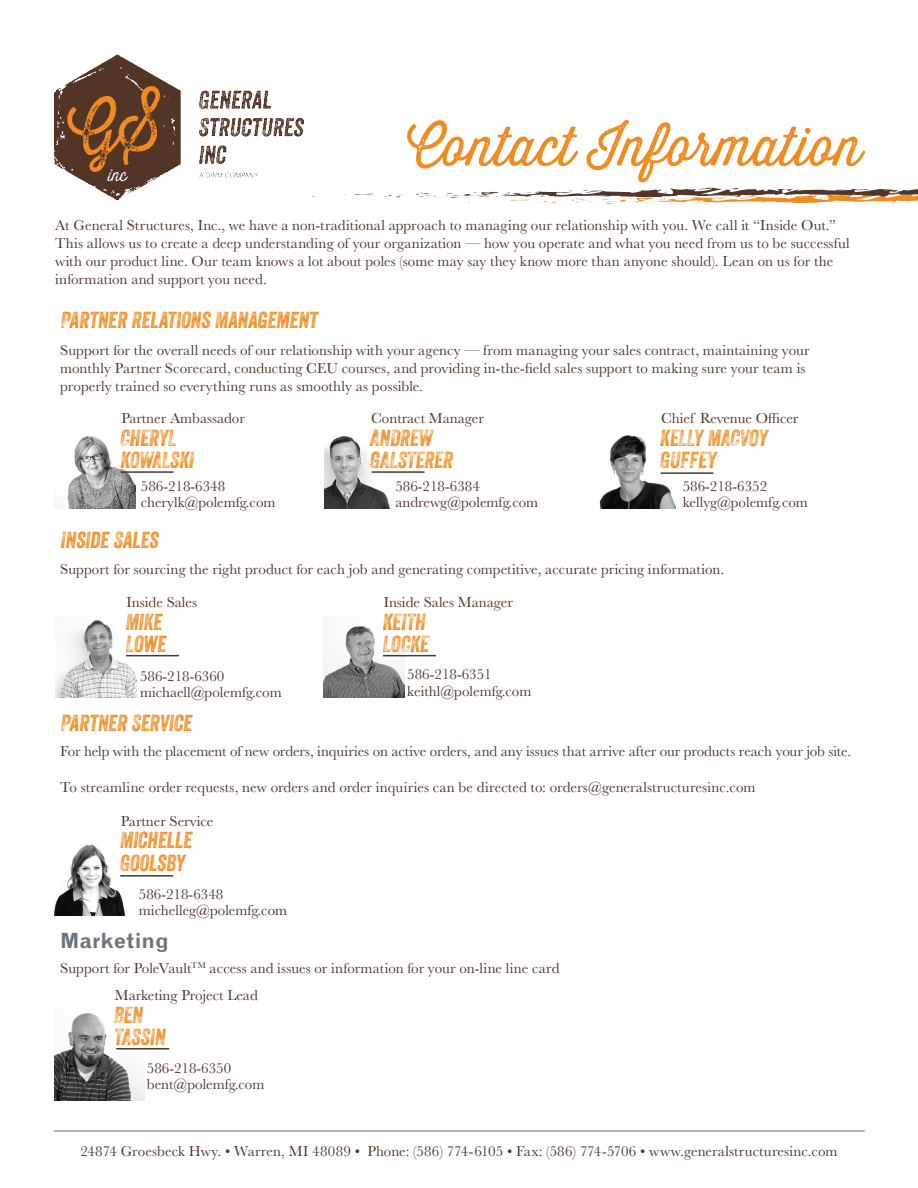
<style>
.page{position:relative;width:918px;height:1188px;background:#fff}
.page>*{position:absolute;margin:0;border:0;box-sizing:border-box;transform-origin:0 0}
.t1{font:54px "Thirsty Rough Lt One";letter-spacing:.01em;color:#f08b21}
.t2{font:italic 22.5px/22.5px "Veneer Three";color:#f08b21}
.t3{font:700 21px "Grotesque MT Std";letter-spacing:.005em;color:#6a747b}
.t4{font:15px/16.5px "Baskerville";color:#503528}
</style>
<div class="page">
<hr style="left:54px;top:1131px;width:811px;height:1px;background:#5a6670">
<svg style="left:354px;top:193px;width:20px;height:2px"></svg>
<svg style="left:384px;top:195px;width:18px;height:3px"></svg>
<svg style="left:416px;top:187px;width:502px;height:17px"></svg>
<img style="left:54px;top:54px;width:250px;height:146px">
<img style="left:55px;top:844px;width:71px;height:71px">
<img style="left:56px;top:620px;width:81px;height:77px">
<img style="left:54px;top:1013px;width:90px;height:87px">
<img style="left:323px;top:626px;width:81px;height:71px">
<img style="left:324px;top:436px;width:67px;height:73px">
<img style="left:599px;top:435px;width:76px;height:74px">
<img style="left:54px;top:436px;width:81px;height:73px">
<hr style="left:383px;top:655px;width:53px;height:1px;background:#503528">
<hr style="left:126px;top:655px;width:53px;height:1px;background:#503528">
<hr style="left:120px;top:875px;width:53px;height:2px;background:#503528">
<hr style="left:116px;top:1048px;width:53px;height:2px;background:#503528">
<hr style="left:372px;top:471px;width:53px;height:2px;background:#503528">
<hr style="left:121px;top:471px;width:53px;height:2px;background:#503528">
<hr style="left:661px;top:472px;width:53px;height:2px;background:#503528">
<h1 class="t1" style="left:407px;top:108px;width:457px">Contact Information</h1>
<p class="t4" style="left:55px;top:217px;width:796px;line-height:18px">At General Structures, Inc., we have a non-traditional approach to managing our relationship with you. We call it “Inside Out.” This allows us to create a deep understanding of your organization — how you operate and what you need from us to be successful with our product line. Our team knows a lot about poles (some may say they know more than anyone should). Lean on us for the information and support you need.</p>
<h2 class="t2" style="left:60px;top:309px;width:259px">PARTNER RELATIONS MANAGEMENT</h2>
<p class="t4" style="left:60px;top:342px;width:751px;line-height:18px">Support for the overall needs of our relationship with your agency — from managing your sales contract, maintaining your monthly Partner Scorecard, conducting CEU courses, and providing in-the-field sales support to making sure your team is properly trained so everything runs as smoothly as possible.</p>
<p class="t4" style="left:121px;top:410px;width:125px">Partner Ambassador</p>
<h2 class="t2" style="left:120px;top:426px;width:75px">CHERYL<br>KOWALSKI</h2>
<p class="t4" style="left:141px;top:478px;width:136px">586-218-6348 cherylk@polemfg.com</p>
<p class="t4" style="left:371px;top:410px;width:114px">Contract Manager</p>
<h2 class="t2" style="left:370px;top:426px;width:84px">ANDREW<br>GALSTERER</h2>
<p class="t4" style="left:395px;top:478px;width:144px">586-218-6384 andrewg@polemfg.com</p>
<p class="t4" style="left:661px;top:410px;width:139px">Chief Revenue Officer</p>
<h2 class="t2" style="left:660px;top:426px;width:109px">KELLY MACVOY<br>GUFFEY</h2>
<p class="t4" style="left:683px;top:478px;width:127px">586-218-6352 kellyg@polemfg.com</p>
<h2 class="t2" style="left:60px;top:529px;width:99px">INSIDE SALES</h2>
<p class="t4" style="left:60px;top:561px;width:666px">Support for sourcing the right product for each job and generating competitive, accurate pricing information.</p>
<p class="t4" style="left:127px;top:594px;width:72px">Inside Sales</p>
<h2 class="t2" style="left:125px;top:610px;width:42px">MIKE<br>LOWE</h2>
<p class="t4" style="left:140px;top:668px;width:143px">586-218-6360 michaell@polemfg.com</p>
<p class="t4" style="left:384px;top:594px;width:131px">Inside Sales Manager</p>
<h2 class="t2" style="left:382px;top:610px;width:48px">KEITH<br>LOCKE</h2>
<p class="t4" style="left:407px;top:666px;width:126px">586-218-6351 keithl@polemfg.com</p>
<h2 class="t2" style="left:60px;top:711px;width:133px">PARTNER SERVICE</h2>
<p class="t4" style="left:60px;top:743px;width:793px">For help with the placement of new orders, inquiries on active orders, and any issues that arrive after our products reach your job site.</p>
<p class="t4" style="left:60px;top:779px;width:697px">To streamline order requests, new orders and order inquiries can be directed to: orders@generalstructuresinc.com</p>
<p class="t4" style="left:121px;top:813px;width:94px">Partner Service</p>
<h2 class="t2" style="left:119px;top:829px;width:74px">MICHELLE<br>GOOLSBY</h2>
<p class="t4" style="left:139px;top:886px;width:150px">586-218-6348 michelleg@polemfg.com</p>
<h3 class="t3" style="left:60px;top:928px;width:110px">Marketing</h3>
<p class="t4" style="left:60px;top:960px;width:501px">Support for PoleVault<sup>TM</sup> access and issues or information for your on-line line card</p>
<p class="t4" style="left:115px;top:988px;width:144px">Marketing Project Lead</p>
<h2 class="t2" style="left:113px;top:1003px;width:53px">BEN<br>TASSIN</h2>
<p class="t4" style="left:147px;top:1060px;width:119px">586-218-6350 bent@polemfg.com</p>
<p class="t4" style="left:81px;top:1143px;width:758px">24874 Groesbeck Hwy. • Warren, MI 48089 • Phone: (586) 774-6105 • Fax: (586) 774-5706 • www.generalstructuresinc.com</p>
</div>
